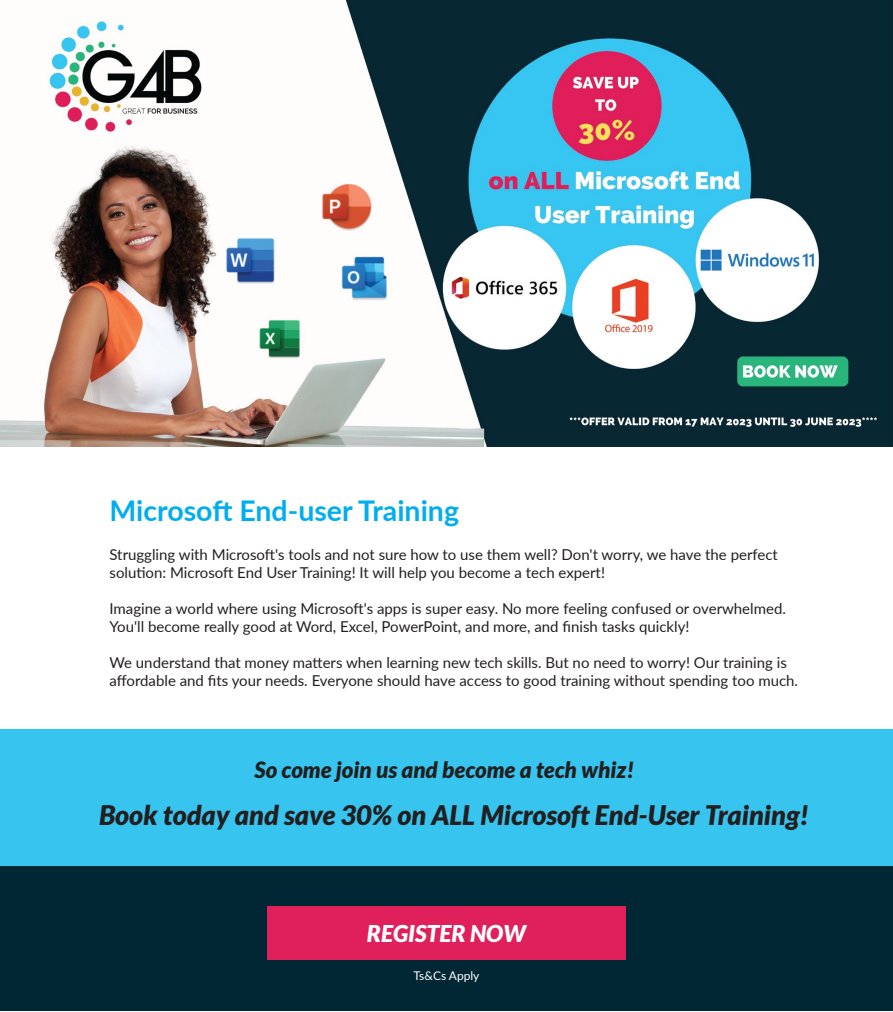
<style>
.page{position:relative;width:893px;height:1012px;background:#fff}
.page>*{position:absolute;margin:0;border:0;box-sizing:border-box;transform-origin:0 0}
.t1{font:700 28.5px "Lato";color:#00aeef}
.t2{font:italic 900 27px "Lato";color:#231f20}
.t3{font:italic 900 23.1px "Lato";color:#fff}
.t4{font:italic 900 22.35px "Lato";color:#231f20}
.t5{font:15px/18px "Lato";color:#231f20}
.t6{font:12px "Lato";color:#fff}
</style>
<div class="page">
<div style="left:0;top:729px;width:893px;height:203px;background:#37c5ef"></div>
<div style="left:0;top:866px;width:893px;height:145px;background:#002733"></div>
<div style="left:267px;top:906px;width:359px;height:54px;background:#e0205b"></div>
<img style="left:0;top:0;width:893px;height:446px">
<h1 class="t1" style="left:110px;top:489px;width:351px">Microsoft End-user Training</h1>
<p class="t5" style="left:110px;top:545px;width:670px">Struggling with Microsoft's tools and not sure how to use them well? Don't worry, we have the perfect solution: Microsoft End User Training! It will help you become a tech expert!</p>
<p class="t5" style="left:110px;top:599px;width:678px">Imagine a world where using Microsoft's apps is super easy. No more feeling confused or overwhelmed.<br>You'll become really good at Word, Excel, PowerPoint, and more, and finish tasks quickly!</p>
<p class="t5" style="left:110px;top:653px;width:690px">We understand that money matters when learning new tech skills. But no need to worry! Our training is affordable and fits your needs. Everyone should have access to good training without spending too much.</p>
<h3 class="t4" style="left:255px;top:756px;width:381px">So come join us and become a tech whiz!</h3>
<h2 class="t2" style="left:99px;top:799px;width:711px">Book today and save 30% on ALL Microsoft End-User Training!</h2>
<h3 class="t3" style="left:367px;top:920px;width:161px">REGISTER NOW</h3>
<p class="t6" style="left:414px;top:967px;width:67px">Ts&amp;Cs Apply</p>
</div>
